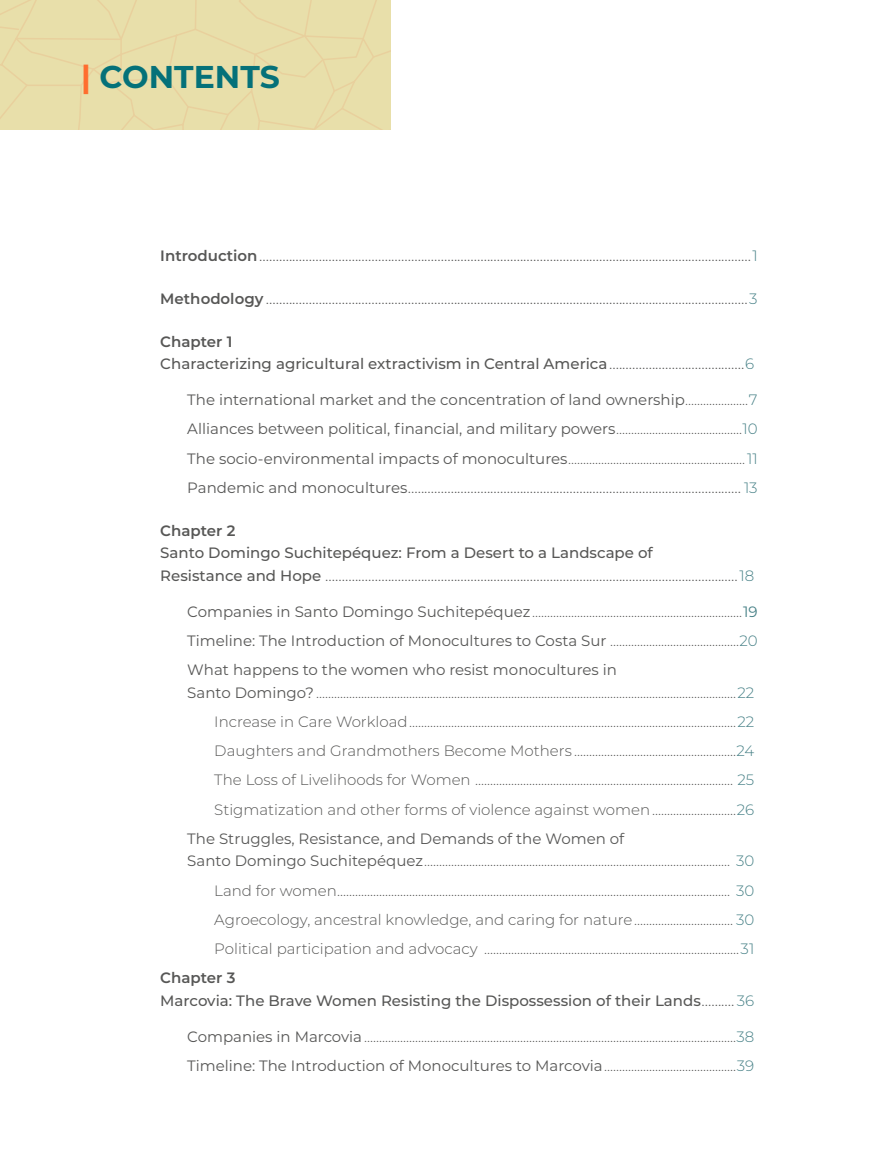
<style>
.page{position:relative;width:891px;height:1161px;background:#fff}
.page>*{position:absolute;margin:0;border:0;box-sizing:border-box;transform-origin:0 0}
.t1{font:700 31.5px "Montserrat";color:#057179}
.t2{font:300 16.5px "Montserrat";color:#575756}
.t3{font:300 15px/29.2px "Montserrat";color:#575756}
.t4{font:15px/29.2px "Montserrat";color:#575756;text-align:justify}
.t5{font:500 15px/22.5px "Montserrat";color:#575756}
.t6{font:600 15px "Montserrat";color:#575756}
.s1{color:#ff6d2e}
.s2{font-weight:600;font-size:15px}
.s3{font-size:15px;color:#468086}
.s4{font-weight:600}
.s5{font-weight:300;font-size:16.5px}
.s6{font-weight:300;color:#468086}
.s7{font-weight:300}
.s8{font-weight:400;font-size:15px}
.s9{font-weight:500;font-size:15px}
.s10{color:#468086}
.s11{font-weight:400}
</style>
<div class="page">
<div style="left:0;top:0;width:391px;height:130px;background:#e8dfaa"></div>
<h1 class="t1" style="left:81px;top:54px;width:200px"><span class="s1">|</span> CONTENTS</h1>
<p class="t2" style="left:160px;top:244px;width:599px"><span class="s2">Introduction</span>.....................................................................................................................................................<span class="s3">1</span></p>
<p class="t2" style="left:160px;top:287px;width:599px"><span class="s2">Methodology</span> ..................................................................................................................................................<span class="s3">3</span></p>
<p class="t5" style="left:160px;top:329px;width:596px"><span class="s4">Chapter 1<br></span>Characterizing agricultural extractivism in Central America<span class="s5">.........................................</span><span class="s6">6</span></p>
<p class="t4" style="left:187px;top:385px;width:572px">The international market and the concentration of land ownership<span class="s7">.....................</span><span class="s6">7<br></span>Alliances between political, financial, and military powers<span class="s7">..........................................</span><span class="s6">10<br></span>The socio-environmental impacts of monocultures<span class="s7">...........................................................</span><span class="s6">11</span></p>
<p class="t2" style="left:187px;top:476px;width:572px"><span class="s8">Pandemic and monocultures</span>..................................................................................................... <span class="s3">13</span></p>
<p class="t6" style="left:160px;top:520px;width:77px">Chapter 2</p>
<p class="t5" style="left:160px;top:541px;width:494px">Santo Domingo Suchitepéquez: From a Desert to a Landscape of</p>
<p class="t2" style="left:160px;top:563px;width:596px"><span class="s9">Resistance and Hope</span> .............................................................................................................................<span class="s3">18</span></p>
<p class="t4" style="left:187px;top:596px;width:572px">Companies in Santo Domingo Suchitepéquez<span class="s7">......................................................................</span><span class="s10">19<br></span>Timeline: The Introduction of Monocultures to Costa Sur <span class="s7">...........................................</span><span class="s6">20<br></span>What happens to the women who resist monocultures in</p>
<p class="t3" style="left:187px;top:677px;width:568px"><span class="s11">Santo Domingo?</span> ............................................................................................................................................<span class="s10">22</span></p>
<p class="t3" style="left:214px;top:706px;width:542px">Increase in Care Workload.............................................................................................................<span class="s10">22</span></p>
<p class="t3" style="left:214px;top:736px;width:541px">Daughters and Grandmothers Become Mothers ......................................................<span class="s10">24</span></p>
<p class="t3" style="left:214px;top:765px;width:542px">The Loss of Livelihoods for Women ...................................................................................... <span class="s10">25</span></p>
<p class="t3" style="left:214px;top:794px;width:541px">Stigmatization and other forms of violence against women............................<span class="s10">26</span></p>
<p class="t4" style="left:187px;top:823px;width:439px">The Struggles, Resistance, and Demands of the Women of</p>
<p class="t3" style="left:187px;top:846px;width:568px"><span class="s11">Santo Domingo Suchitepéquez</span>...................................................................................................... <span class="s10">30</span></p>
<p class="t3" style="left:214px;top:875px;width:541px">Land for women................................................................................................................................... <span class="s10">30</span></p>
<p class="t3" style="left:214px;top:904px;width:541px">Agroecology, ancestral knowledge, and caring for nature................................. <span class="s10">30</span></p>
<p class="t3" style="left:214px;top:934px;width:541px">Political participation and advocacy .....................................................................................<span class="s10">31</span></p>
<p class="t6" style="left:160px;top:967px;width:77px">Chapter 3</p>
<p class="t5" style="left:160px;top:989px;width:596px">Marcovia: The Brave Women Resisting the Dispossession of their Lands<span class="s5">..........</span> <span class="s6">36</span></p>
<p class="t3" style="left:187px;top:1021px;width:568px"><span class="s11">Companies in Marcovia</span>............................................................................................................................<span class="s10">38<br></span><span class="s11">Timeline: The Introduction of Monocultures to Marcovia</span>............................................<span class="s10">39</span></p>
</div>
